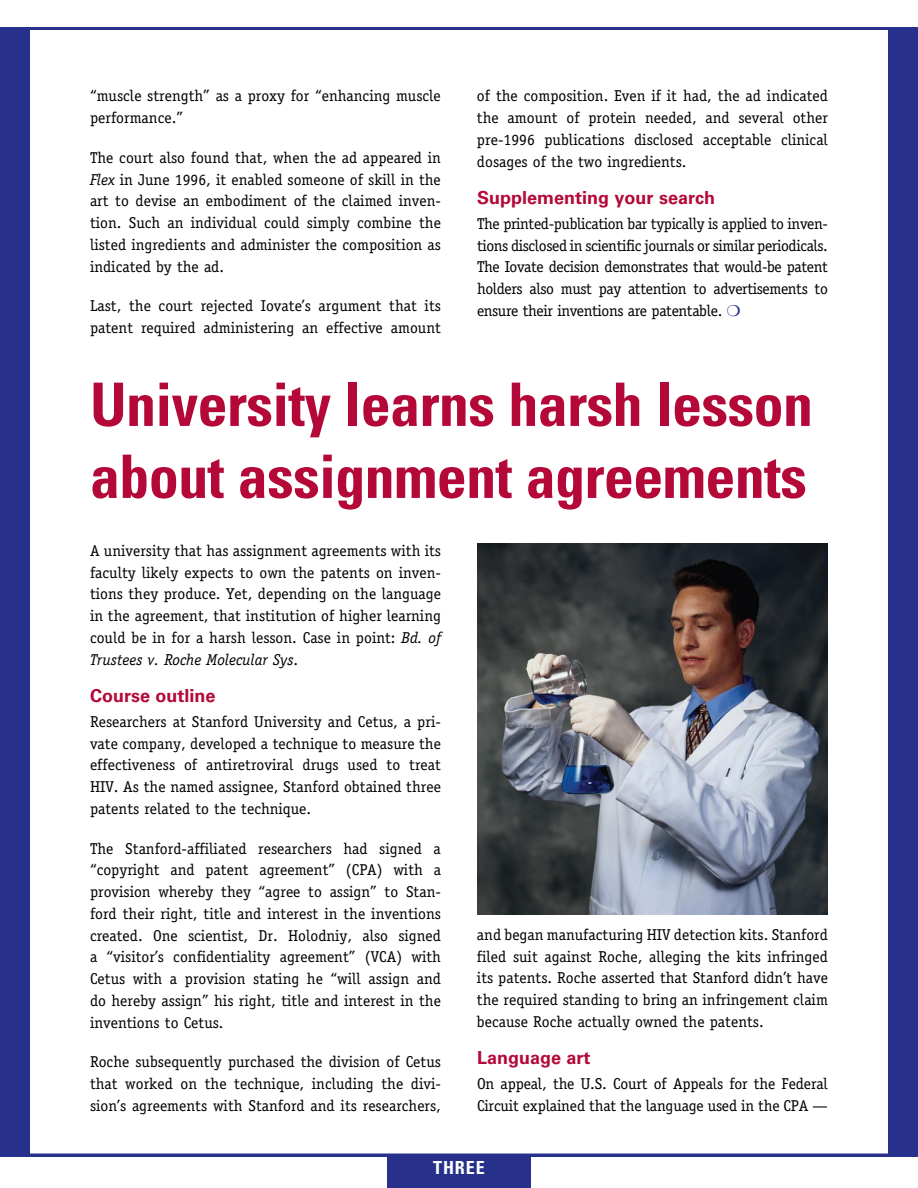
<style>
.page{position:relative;width:918px;height:1188px;background:#fff}
.page>*{position:absolute;margin:0;border:0;box-sizing:border-box;transform-origin:0 0}
.t1{font:700 condensed 60px/72px "Univers LT Std";letter-spacing:-.01em;color:#b30838}
.t2{font:700 18px "Univers LT Std";color:#b30838}
.t3{font:700 condensed 18px "Univers LT Std";letter-spacing:.05em;color:#fff}
.t4{font:15.75px/21.8px "Officina Serif Std";color:#000;text-align:justify}
.s1{font-style:italic}
</style>
<div class="page">
<div style="left:0;top:27px;width:918px;height:1129px;background:#27318b"></div>
<div style="left:27px;top:27px;width:864px;height:1129px;background:#fff;border:3px solid #27318b"></div>
<div style="left:387px;top:1156px;width:144px;height:32px;background:#27318b"></div>
<img style="left:477px;top:543px;width:351px;height:372px">
<p class="t4" style="left:90px;top:85px;width:352px">“muscle strength” as a proxy for “enhancing muscle performance.”</p>
<p class="t4" style="left:90px;top:147px;width:353px">The court also found that, when the ad appeared in <span class="s1">Flex</span> in June 1996, it enabled someone of skill in the art to devise an embodiment of the claimed inven&shy;tion. Such an individual could simply combine the listed ingredients and administer the composition as indicated by the ad.</p>
<p class="t4" style="left:90px;top:295px;width:352px">Last, the court rejected Iovate’s argument that its patent required administering an effective amount</p>
<p class="t4" style="left:477px;top:85px;width:353px">of the composition. Even if it had, the ad indicated the amount of protein needed, and several other pre-1996 publications disclosed acceptable clinical dosages of the two ingredients.</p>
<p class="t2" style="left:477px;top:187px;width:240px">Supplementing your search</p>
<p class="t4" style="left:477px;top:213px;width:353px">The printed-publication bar typically is applied to inven&shy;tions disclosed in scientific journals or similar periodicals.<br>The Iovate decision demonstrates that would-be patent holders also must pay attention to advertisements to ensure their inventions are patentable.</p>
<h1 class="t1" style="left:90px;top:368px;width:724px">University learns harsh lesson about assignment agreements</h1>
<p class="t4" style="left:90px;top:540px;width:353px">A university that has assignment agreements with its faculty likely expects to own the patents on inven&shy;tions they produce. Yet, depending on the language in the agreement, that institution of higher learning could be in for a harsh lesson. Case in point: <span class="s1">Bd. of Trustees v. Roche Molecular Sys</span>.</p>
<p class="t2" style="left:90px;top:685px;width:127px">Course outline</p>
<p class="t4" style="left:90px;top:711px;width:353px">Researchers at Stanford University and Cetus, a pri&shy;vate company, developed a technique to measure the effectiveness of antiretroviral drugs used to treat HIV. As the named assignee, Stanford obtained three patents related to the technique.</p>
<p class="t4" style="left:90px;top:837px;width:353px">The Stanford-affiliated researchers had signed a “copyright and patent agreement” (CPA) with a provision whereby they “agree to assign” to Stan&shy;ford their right, title and interest in the inventions created. One scientist, Dr. Holodniy, also signed a “visitor’s confidentiality agreement” (VCA) with Cetus with a provision stating he “will assign and do hereby assign” his right, title and interest in the inventions to Cetus.</p>
<p class="t4" style="left:90px;top:1051px;width:353px">Roche subsequently purchased the division of Cetus that worked on the technique, including the divi&shy;sion’s agreements with Stanford and its researchers,</p>
<p class="t4" style="left:477px;top:924px;width:353px">and began manufacturing HIV detection kits. Stanford filed suit against Roche, alleging the kits infringed its patents. Roche asserted that Stanford didn’t have the required standing to bring an infringement claim because Roche actually owned the patents.</p>
<p class="t2" style="left:477px;top:1047px;width:115px">Language art</p>
<p class="t4" style="left:477px;top:1073px;width:352px">On appeal, the U.S. Court of Appeals for the Federal<br>Circuit explained that the language used in the CPA —</p>
<p class="t3" style="left:433px;top:1157px;width:53px">THREE</p>
</div>
